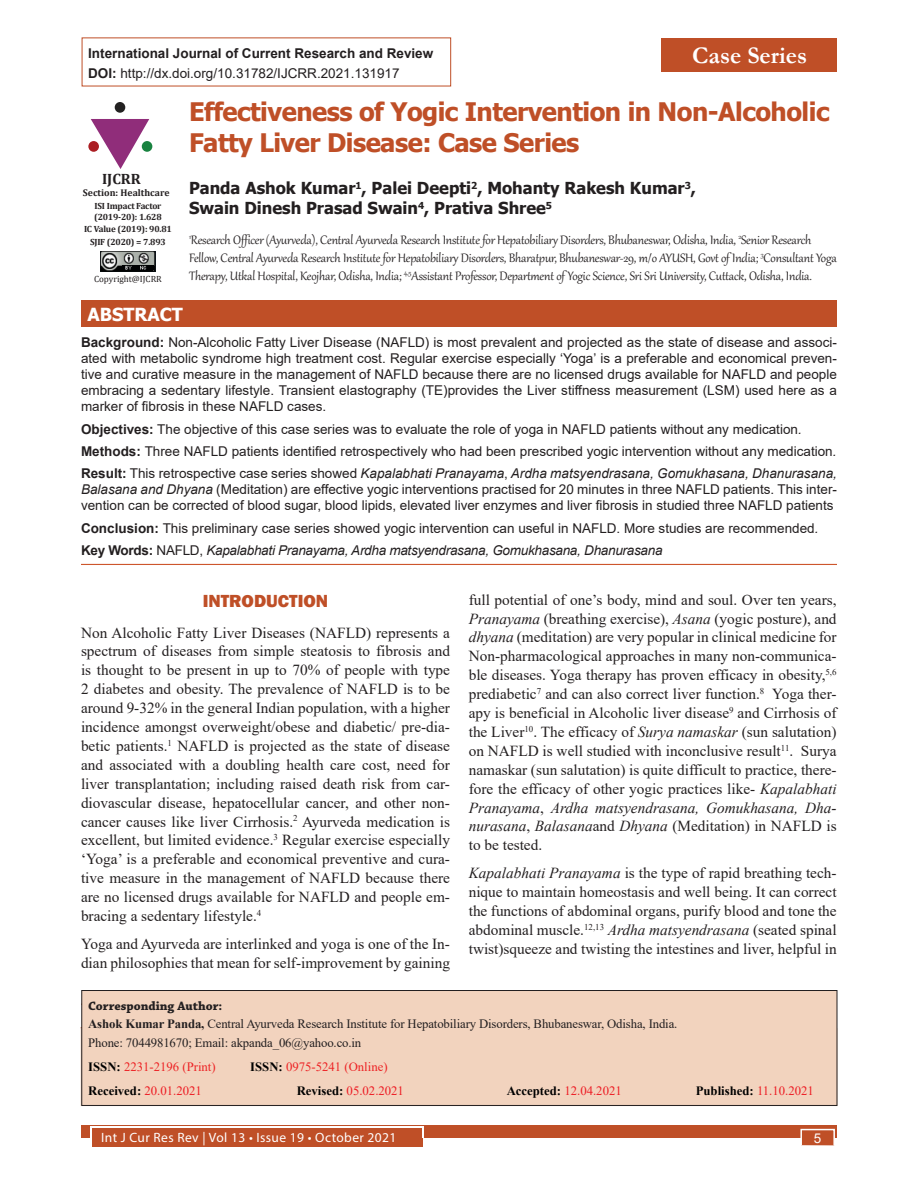
<style>
.page{position:relative;width:918px;height:1188px;background:#fff}
.page>*{position:absolute;margin:0;border:0;box-sizing:border-box;transform-origin:0 0}
.Article_title{font:700 25.5px/30.6px "Tahoma";letter-spacing:-.02em;color:#bf4f27}
.Articles{font:700 24px "Garamond";color:#fff}
.Head_1{font:800 18px "Franklin Gothic";color:#bf4f27}
.t1{font:700 18px "Tahoma";color:#fff}
.Author_name{font:700 16.5px/19.8px "Tahoma";color:#231f20}
.Text_copy{font:15.3px/18.9px "Times New Roman";color:#231f20;text-align:justify}
.Author_affiliation{font:15px/18px "Gabriola";letter-spacing:-.01em;color:#231f20}
.t2{font:700 15px "Cambria";color:#231f20}
.Abstract_text{font:13.5px/16.2px "Arial";color:#231f20;text-align:justify}
.Keywords{font:italic 13.5px "Arial";letter-spacing:-.02em;color:#231f20}
.t3{font:700 13.5px "Arial";color:#231f20}
.t4{font:13.5px "Myriad Pro";letter-spacing:.03em;color:#fff}
.t5{font:13.5px "Arial";color:#fff}
.Corresponding_text{font:12.75px "Times New Roman";letter-spacing:-.01em;color:#231f20}
.Corresponding_text-2{font:12.75px "Times New Roman";color:#ed1c24}
.Corresponding_text-3{font:12.75px "Times New Roman";color:#ed2224}
.Corresponding_head{font:700 12.75px "Chaparral Pro";color:#231f20}
.Corresponding_text-4{font:700 12.75px "Times New Roman";color:#000}
.t6{font:700 9.75px "Cambria";color:#231f20}
.t7{font:700 9px/10.8px "Cambria";letter-spacing:-.02em;color:#231f20}
.Text{font:9px "Cambria";color:#231f20}
.s1{font-weight:700}
.s2{font-style:italic}
.s3{font-weight:700;font-style:normal}
.s4{font-style:normal}
.s5{font-weight:700;color:#000}
.s6{font-weight:400;color:#ed1c24}
</style>
<div class="page">
<div style="left:81px;top:1125px;width:756px;height:13px;background:#bf4f27"></div>
<div style="left:92px;top:1128px;width:330px;height:19px;background:#bf4f27"></div>
<hr style="left:90px;top:1127px;width:333px;height:1px;background:#fff">
<svg style="left:90px;top:1128px;width:2px;height:10px"></svg>
<svg style="left:422px;top:1127px;width:2px;height:11px"></svg>
<div style="left:800px;top:1129px;width:35px;height:17px;background:#bf4f27;border:2px solid #fff"></div>
<div style="left:81px;top:990px;width:756px;height:116px;background:#f2d3be;border:1px solid #231f20"></div>
<div style="left:662px;top:38px;width:175px;height:34px;background:#bf4f27"></div>
<svg style="left:91px;top:119px;width:58px;height:50px"></svg>
<div style="left:142px;top:141px;width:10px;height:11px;background:#198340;border-radius:50%"></div>
<div style="left:115px;top:102px;width:10px;height:11px;background:#232222;border-radius:50%"></div>
<div style="left:88px;top:141px;width:11px;height:11px;background:#ab1e23;border-radius:50%"></div>
<img style="left:101px;top:252px;width:54px;height:19px">
<img style="left:123px;top:265px;width:31px;height:5px">
<hr style="left:81px;top:564px;width:756px;height:1px;background:#cd562c">
<div style="left:81px;top:300px;width:756px;height:27px;background:#bf4f27"></div>
<p class="t3" style="left:88px;top:43px;width:347px">International Journal of Current Research and Review</p>
<p class="Articles" style="left:692px;top:39px;width:116px">Case Series</p>
<p class="Abstract_text" style="left:88px;top:65px;width:313px"><span class="s1">DOI:</span> http://dx.doi.org/10.31782/IJCRR.2021.131917</p>
<p class="Article_title" style="left:189px;top:98px;width:642px">Effectiveness of Yogic Intervention in Non-Alcoholic<br>Fatty Liver Disease: Case Series</p>
<p class="Author_name" style="left:189px;top:179px;width:509px">Panda Ashok Kumar<sup>1</sup>, Palei Deepti<sup>2</sup>, Mohanty Rakesh Kumar<sup>3</sup>,<br>Swain Dinesh Prasad Swain<sup>4</sup>, Prativa Shree<sup>5</sup></p>
<p class="Author_affiliation" style="left:189px;top:230px;width:649px"><sup>1</sup>Research Officer (Ayurveda), Central Ayurveda Research Institute for Hepatobiliary Disorders, Bhubaneswar, Odisha, India, <sup>2</sup>Senior Research<br>Fellow, Central Ayurveda Research Institute for Hepatobiliary Disorders, Bharatpur, Bhubaneswar-29, m/o AYUSH, Govt of India; <sup>3</sup>Consultant Yoga<br>Therapy, Utkal Hospital, Keojhar, Odisha, India; <sup>4,5</sup>Assistant Professor, Department of Yogic Science, Sri Sri University, Cuttack, Odisha, India.</p>
<p class="t2" style="left:102px;top:168px;width:40px">IJCRR</p>
<p class="t6" style="left:83px;top:186px;width:88px">Section: Healthcare</p>
<p class="t7" style="left:94px;top:200px;width:69px">ISI Impact Factor (2019-20): 1.628</p>
<p class="t7" style="left:84px;top:224px;width:89px">IC Value (2019): 90.81</p>
<p class="t7" style="left:90px;top:236px;width:77px">SJIF (2020) = 7.893</p>
<p class="Text" style="left:94px;top:273px;width:69px">Copyright@IJCRR</p>
<p class="t1" style="left:87px;top:302px;width:97px">ABSTRACT</p>
<p class="Abstract_text" style="left:81px;top:334px;width:757px"><span class="s1">Background:</span> Non-Alcoholic Fatty Liver Disease (NAFLD) is most prevalent and projected as the state of disease and associ&shy;ated with metabolic syndrome high treatment cost. Regular exercise especially ‘Yoga’ is a preferable and economical preven&shy;tive and curative measure in the management of NAFLD because there are no licensed drugs available for NAFLD and people embracing a sedentary lifestyle. Transient elastography (TE)provides the Liver stiffness measurement (LSM) used here as a marker of fibrosis in these NAFLD cases.</p>
<p class="Abstract_text" style="left:81px;top:421px;width:722px"><span class="s1">Objectives:</span> The objective of this case series was to evaluate the role of yoga in NAFLD patients without any medication<span class="s2">.</span></p>
<p class="Abstract_text" style="left:81px;top:443px;width:757px"><span class="s1">Methods:</span> Three NAFLD patients identified retrospectively who had been prescribed yogic intervention without any medication<span class="s2">.</span></p>
<p class="Abstract_text" style="left:81px;top:465px;width:757px"><span class="s1">Result:</span> This retrospective case series showed <span class="s2">Kapalabhati Pranayama</span>, <span class="s2">Ardha matsyendrasana, Gomukhasana, Dhanurasana, Balasana and Dhyana</span> (Meditation) are effective yogic interventions practised for 20 minutes in three NAFLD patients. This inter&shy;vention can be corrected of blood sugar, blood lipids, elevated liver enzymes and liver fibrosis in studied three NAFLD patients</p>
<p class="Abstract_text" style="left:81px;top:520px;width:739px"><span class="s1">Conclusion:</span> This preliminary case series showed yogic intervention can useful in NAFLD. More studies are recommended<span class="s2">.</span></p>
<p class="Keywords" style="left:81px;top:541px;width:583px"><span class="s3">Key Words:</span> <span class="s4">NAFLD,</span> Kapalabhati Pranayama, Ardha matsyendrasana, Gomukhasana, Dhanurasana</p>
<p class="Head_1" style="left:203px;top:589px;width:127px">INTRODUCTION</p>
<p class="Text_copy" style="left:81px;top:622px;width:371px">Non Alcoholic Fatty Liver Diseases (NAFLD) represents a spectrum of diseases from simple steatosis to fibrosis and is thought to be present in up to 70% of people with type 2 diabetes and obesity. The prevalence of NAFLD is to be around 9-32% in the general Indian population, with a higher incidence amongst overweight/obese and diabetic/ pre-dia&shy;betic patients.<sup>1</sup> NAFLD is projected as the state of disease and associated with a doubling health care cost, need for liver transplantation; including raised death risk from car&shy;diovascular disease, hepatocellular cancer, and other non&shy;cancer causes like liver Cirrhosis.<sup>2</sup> Ayurveda medication is excellent, but limited evidence.<sup>3</sup> Regular exercise especially ‘Yoga’ is a preferable and economical preventive and cura&shy;tive measure in the management of NAFLD because there are no licensed drugs available for NAFLD and people em&shy;bracing a sedentary lifestyle.<sup>4</sup></p>
<p class="Text_copy" style="left:81px;top:934px;width:371px">Yoga and Ayurveda are interlinked and yoga is one of the In&shy;dian philosophies that mean for self-improvement by gaining</p>
<p class="Text_copy" style="left:469px;top:590px;width:369px">full potential of one’s body, mind and soul. Over ten years, <span class="s2">Pranayama</span> (breathing exercise), <span class="s2">Asana</span> (yogic posture), and <span class="s2">dhyana</span> (meditation) are very popular in clinical medicine for Non-pharmacological approaches in many non-communica&shy;ble diseases. Yoga therapy has proven efficacy in obesity,<sup>5,6 </sup>prediabetic<sup>7</sup> and can also correct liver function.<sup>8</sup> Yoga ther&shy;apy is beneficial in Alcoholic liver disease<sup>9</sup> and Cirrhosis of the Liver<sup>10</sup>. The efficacy of <span class="s2">Surya namaskar</span> (sun salutation) on NAFLD is well studied with inconclusive result<sup>11</sup>. Surya namaskar (sun salutation) is quite difficult to practice, there&shy;fore the efficacy of other yogic practices like- <span class="s2">Kapalabhati Pranayama</span>, <span class="s2">Ardha matsyendrasana, Gomukhasana, Dha&shy;nurasana</span>, <span class="s2">Balasana</span>and <span class="s2">Dhyana</span> (Meditation) in NAFLD is to be tested.</p>
<p class="Text_copy" style="left:469px;top:863px;width:369px"><span class="s2">Kapalabhati Pranayama</span> is the type of rapid breathing tech&shy;nique to maintain homeostasis and well being. It can correct the functions of abdominal organs, purify blood and tone the abdominal muscle.<sup>12,13</sup> <span class="s2">Ardha matsyendrasana</span> (seated spinal twist)squeeze and twisting the intestines and liver, helpful in</p>
<p class="Corresponding_head" style="left:88px;top:998px;width:136px">Corresponding Author:</p>
<p class="Corresponding_text" style="left:88px;top:1015px;width:591px"><span class="s1">Ashok Kumar Panda,</span> Central Ayurveda Research Institute for Hepatobiliary Disorders, Bhubaneswar, Odisha, India.</p>
<p class="Corresponding_text" style="left:88px;top:1033px;width:275px">Phone: 7044981670; Email: akpanda_06@yahoo.co.in</p>
<p class="Corresponding_text-3" style="left:88px;top:1058px;width:129px"><span class="s5">ISSN:</span> 2231-2196 (Print)</p>
<p class="Corresponding_text-3" style="left:250px;top:1058px;width:139px"><span class="s5">ISSN:</span> 0975-5241 (Online)</p>
<p class="Corresponding_text-2" style="left:88px;top:1082px;width:115px"><span class="s5">Received:</span> 20.01.2021</p>
<p class="Corresponding_text-2" style="left:297px;top:1082px;width:109px"><span class="s5">Revised:</span> 05.02.2021</p>
<p class="Corresponding_text-2" style="left:507px;top:1082px;width:117px"><span class="s5">Accepted:</span> 12.04.2021</p>
<p class="Corresponding_text-4" style="left:696px;top:1082px;width:120px">Published: <span class="s6">11.10.2021</span></p>
<p class="t4" style="left:101px;top:1129px;width:297px">Int J Cur Res Rev | Vol 13 • Issue 19 • October 2021</p>
<p class="t5" style="left:814px;top:1129px;width:9px">5</p>
</div>
